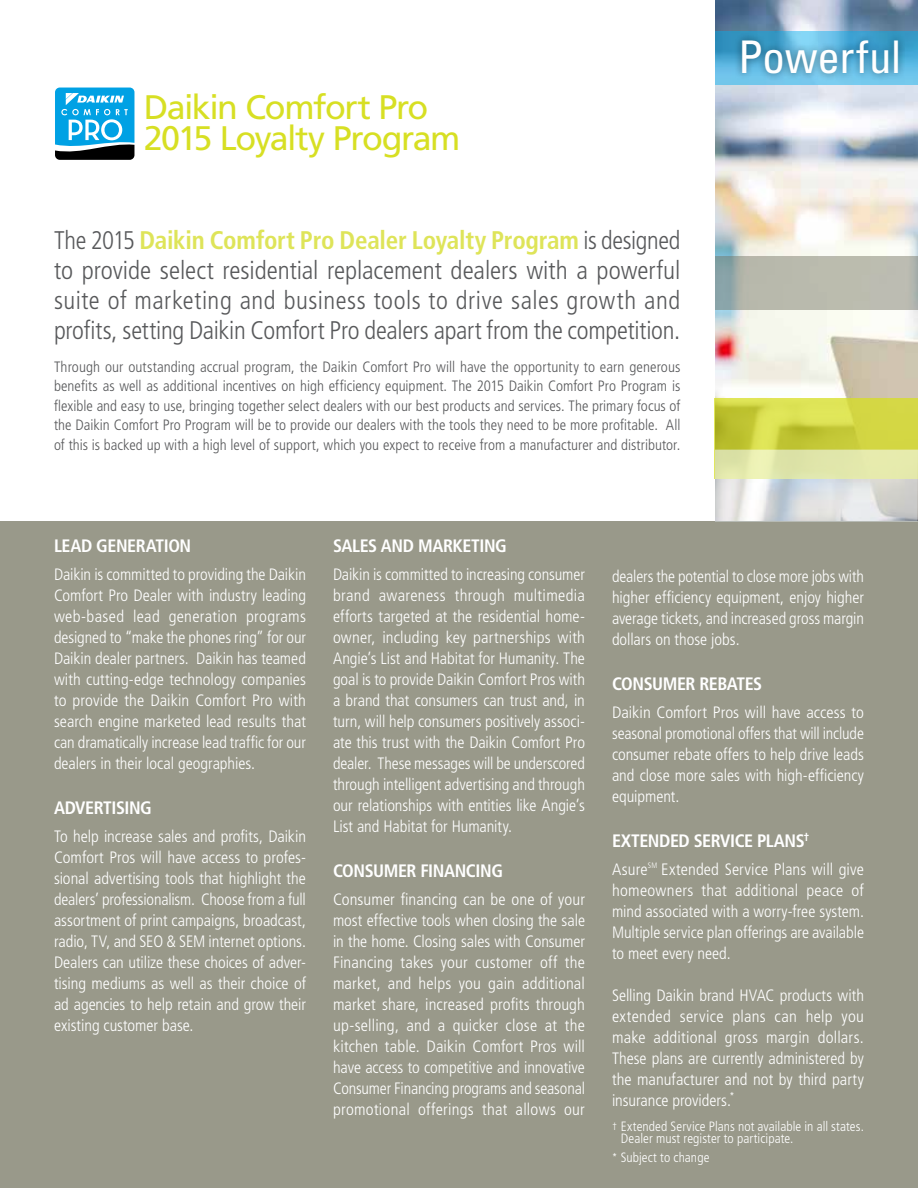
<style>
.page{position:relative;width:918px;height:1188px;background:#fff}
.page>*{position:absolute;margin:0;border:0;box-sizing:border-box;transform-origin:0 0}
.t1{font:condensed 45px "Univers";letter-spacing:-.005em;color:#fff}
.t2{font:34.05px/30.6px "Frutiger LT Std";letter-spacing:-.045em;color:#d7df23}
.t3{font:300 condensed 25.5px/30px "Frutiger LT Std";letter-spacing:-.01em;color:#58595b;text-align:justify}
.t4{font:700 condensed 18px "Frutiger LT Std";letter-spacing:-.025em;color:#fff}
.t5{font:300 condensed 16.5px/21px "Frutiger LT Std";letter-spacing:-.005em;color:#fff;text-align:justify}
.t6{font:300 condensed 15px/19.5px "Frutiger LT Std";letter-spacing:.005em;color:#58595b;text-align:justify}
.t7{font:300 condensed 13.5px/12px "Frutiger LT Std";letter-spacing:.005em;color:#fff}
.s1{font-weight:700;color:#dee459}
.s2{font-size:10.8px}
</style>
<div class="page">
<img style="left:715px;top:0;width:203px;height:398px">
<svg style="left:134px;top:90px;width:1px;height:67px"></svg>
<svg style="left:55px;top:88px;width:79px;height:72px;background:#379bc5"></svg>
<svg style="left:715px;top:31px;width:203px;height:54px;background:#55b0d9"></svg>
<svg style="left:715px;top:256px;width:203px;height:54px;background:#b3b7ad"></svg>
<div style="left:0;top:522px;width:918px;height:666px;background:#99998a"></div>
<svg style="left:715px;top:398px;width:203px;height:52px;background:#cfd343"></svg>
<svg style="left:715px;top:450px;width:203px;height:72px;background:#dde0c9"></svg>
<div style="left:734px;top:33px;width:172px;height:49px;background:#000;opacity:.45"></div>
<h2 class="t2" style="left:144px;top:92px;width:318px">Daikin Comfort Pro<br>2015 Loyalty Program</h2>
<p class="t3" style="left:54px;top:225px;width:628px">The 2015 <span class="s1">Daikin Comfort Pro Dealer Loyalty Program</span> is designed to provide select residential replacement dealers with a powerful suite of marketing and business tools to drive sales growth and profits, setting Daikin Comfort Pro dealers apart from the competition.</p>
<p class="t6" style="left:54px;top:357px;width:628px">Through our outstanding accrual program, the Daikin Comfort Pro will have the opportunity to earn generous benefits as well as additional incentives on high efficiency equipment. The 2015 Daikin Comfort Pro Program is flexible and easy to use, bringing together select dealers with our best products and services. The primary focus of the Daikin Comfort Pro Program will be to provide our dealers with the tools they need to be more profitable. All of this is backed up with a high level of support, which you expect to receive from a manufacturer and distributor.</p>
<h1 class="t1" style="left:738px;top:29px;width:165px">Powerful</h1>
<p class="t4" style="left:54px;top:535px;width:139px">LEAD GENERATION</p>
<p class="t5" style="left:54px;top:564px;width:254px">Daikin is committed to providing the Daikin Comfort Pro Dealer with industry leading web-based lead generation programs designed to “make the phones ring” for our Daikin dealer partners. Daikin has teamed with cutting-edge technology companies to provide the Daikin Comfort Pro with search engine marketed lead results that can dramatically increase lead traffic for our dealers in their local geographies.</p>
<p class="t4" style="left:54px;top:797px;width:99px">ADVERTISING</p>
<p class="t5" style="left:54px;top:826px;width:254px">To help increase sales and profits, Daikin Comfort Pros will have access to profes&shy;sional advertising tools that highlight the dealers’ professionalism. Choose from a full assortment of print campaigns, broadcast, radio, TV, and SEO &amp; SEM internet options.<br>Dealers can utilize these choices of adver&shy;tising mediums as well as their choice of ad agencies to help retain and grow their existing customer base.</p>
<p class="t4" style="left:333px;top:535px;width:175px">SALES AND MARKETING</p>
<p class="t5" style="left:333px;top:564px;width:254px">Daikin is committed to increasing consumer brand awareness through multimedia efforts targeted at the residential home&shy;owner, including key partnerships with Angie’s List and Habitat for Humanity. The goal is to provide Daikin Comfort Pros with a brand that consumers can trust and, in turn, will help consumers positively associ&shy;ate this trust with the Daikin Comfort Pro dealer. These messages will be underscored through intelligent advertising and through our relationships with entities like Angie’s List and Habitat for Humanity.</p>
<p class="t4" style="left:333px;top:860px;width:172px">CONSUMER FINANCING</p>
<p class="t5" style="left:333px;top:889px;width:254px">Consumer financing can be one of your most effective tools when closing the sale in the home. Closing sales with Consumer Financing takes your customer off the market, and helps you gain additional market share, increased profits through up-selling, and a quicker close at the kitchen table. Daikin Comfort Pros will have access to competitive and innovative Consumer Financing programs and seasonal promotional offerings that allows our</p>
<p class="t5" style="left:612px;top:566px;width:254px">dealers the potential to close more jobs with higher efficiency equipment, enjoy higher average tickets, and increased gross margin dollars on those jobs.</p>
<p class="t4" style="left:612px;top:673px;width:152px">CONSUMER REBATES</p>
<p class="t5" style="left:612px;top:702px;width:254px">Daikin Comfort Pros will have access to seasonal promotional offers that will include consumer rebate offers to help drive leads and close more sales with high-efficiency equipment.</p>
<p class="t4" style="left:612px;top:830px;width:199px">EXTENDED SERVICE PLANS<sup>†</sup></p>
<p class="t5" style="left:612px;top:859px;width:254px">Asure<sup>SM</sup> Extended Service Plans will give homeowners that additional peace of mind associated with a worry-free system.<br>Multiple service plan offerings are available to meet every need.</p>
<p class="t5" style="left:612px;top:985px;width:254px">Selling Daikin brand HVAC products with extended service plans can help you make additional gross margin dollars.<br>These plans are currently administered by the manufacturer and not by third party insurance providers.<sup>*</sup></p>
<p class="t7" style="left:621px;top:1121px;width:245px;text-indent:-9px"><span class="s2">†</span> Extended Service Plans not available in all states.<br>Dealer must register to participate.</p>
<p class="t7" style="left:612px;top:1152px;width:99px"><span class="s2">*</span> Subject to change</p>
</div>
